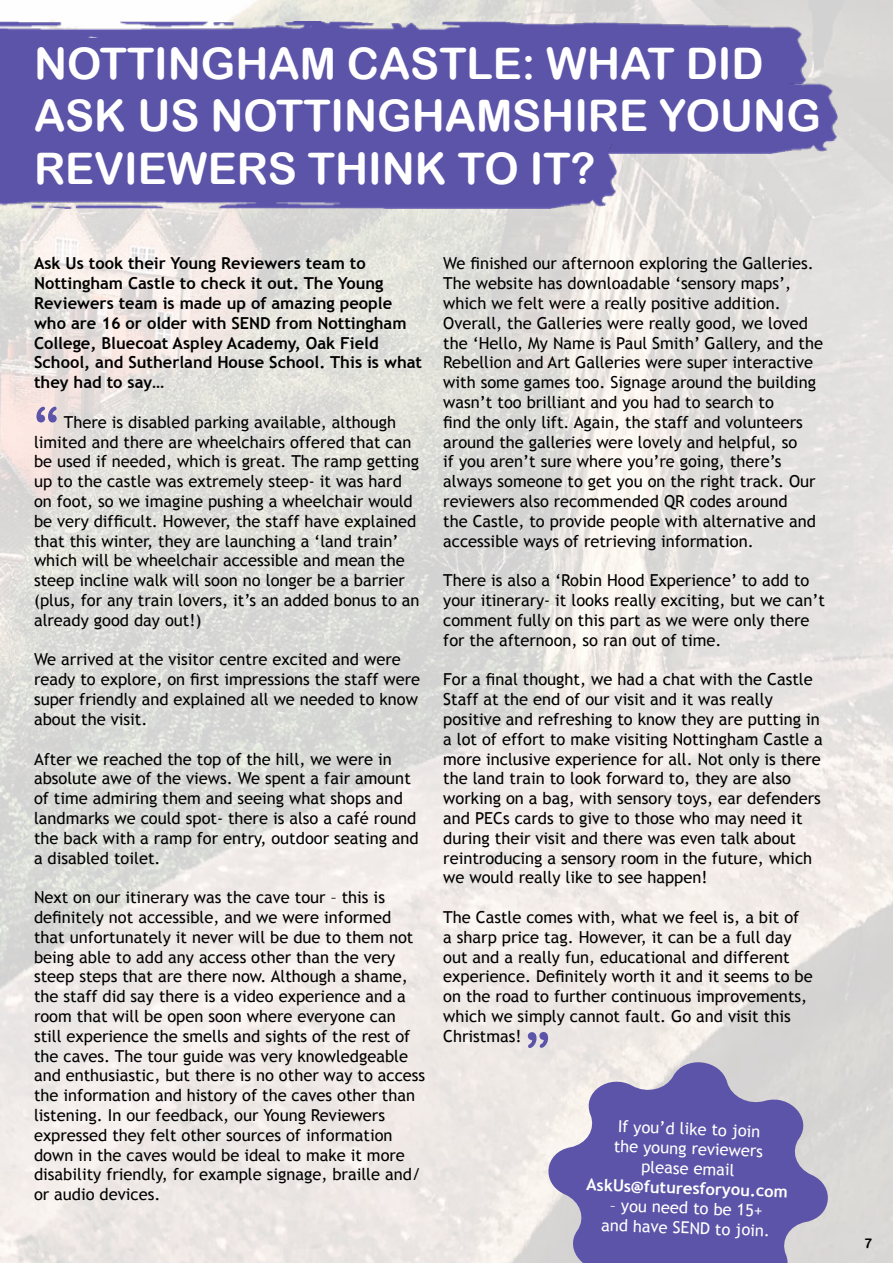
<style>
.page{position:relative;width:893px;height:1263px;background:#fff}
.page>*{position:absolute;margin:0;border:0;box-sizing:border-box;transform-origin:0 0}
.t1{font:54px "Arial Rounded MT Bold";color:#5c54a8}
.t2{font:43.5px/52.2px "Arial Rounded MT Bold";color:#fff}
.t3{font:16.5px/19.8px "Trebuchet MS";color:#000}
.t4{font:700 16.5px/19.8px "Trebuchet MS";color:#000}
.t5{font:16.5px/19.8px "Trebuchet MS";color:#fff;text-align:center}
.t6{font:700 16.5px "Trebuchet MS";color:#fff}
.t7{font:13.5px "Arial Rounded MT Bold";color:#000}
</style>
<div class="page">
<img style="left:0;top:0;width:893px;height:1263px">
<img style="left:0;top:21px;width:807px;height:57px">
<img style="left:616px;top:78px;width:221px;height:75px">
<img style="left:0;top:142px;width:616px;height:66px">
<div style="left:0;top:38px;width:585px;height:158px;background:#5c54a8"></div>
<div style="left:444px;top:38px;width:345px;height:104px;background:#5c54a8"></div>
<svg style="left:540px;top:1055px;width:296px;height:208px;background:#8a83b9"></svg>
<svg style="left:528px;top:1032px;width:20px;height:16px"></svg>
<h2 class="t2" style="left:34px;top:37px;width:788px">NOTTINGHAM CASTLE: WHAT DID<br>ASK US NOTTINGHAMSHIRE YOUNG<br>REVIEWERS THINK TO IT?</h2>
<p class="t4" style="left:34px;top:254px;width:390px">Ask Us took their Young Reviewers team to Nottingham Castle to check it out. The Young Reviewers team is made up of amazing people who are 16 or older with SEND from Nottingham College, Bluecoat Aspley Academy, Oak Field School, and Sutherland House School. This is what they had to say…</p>
<p class="t3" style="left:34px;top:412px;width:387px;text-indent:30px">There is disabled parking available, although limited and there are wheelchairs offered that can be used if needed, which is great. The ramp getting up to the castle was extremely steep- it was hard on foot, so we imagine pushing a wheelchair would be very difficult. However, the staff have explained that this winter, they are launching a ‘land train’ which will be wheelchair accessible and mean the steep incline walk will soon no longer be a barrier (plus, for any train lovers, it’s an added bonus to an already good day out!)</p>
<p class="t3" style="left:34px;top:650px;width:388px">We arrived at the visitor centre excited and were ready to explore, on first impressions the staff were super friendly and explained all we needed to know about the visit.</p>
<p class="t3" style="left:34px;top:749px;width:386px">After we reached the top of the hill, we were in absolute awe of the views. We spent a fair amount of time admiring them and seeing what shops and landmarks we could spot- there is also a café round the back with a ramp for entry, outdoor seating and a disabled toilet.</p>
<p class="t3" style="left:34px;top:887px;width:393px">Next on our itinerary was the cave tour – this is definitely not accessible, and we were informed that unfortunately it never will be due to them not being able to add any access other than the very steep steps that are there now. Although a shame, the staff did say there is a video experience and a room that will be open soon where everyone can still experience the smells and sights of the rest of the caves. The tour guide was very knowledgeable and enthusiastic, but there is no other way to access the information and history of the caves other than listening. In our feedback, our Young Reviewers expressed they felt other sources of information down in the caves would be ideal to make it more disability friendly, for example signage, braille and/ or audio devices.</p>
<h1 class="t1" style="left:34px;top:395px;width:26px">“</h1>
<p class="t3" style="left:443px;top:254px;width:381px">We finished our afternoon exploring the Galleries.<br>The website has downloadable ‘sensory maps’, which we felt were a really positive addition.<br>Overall, the Galleries were really good, we loved the ‘Hello, My Name is Paul Smith’ Gallery, and the Rebellion and Art Galleries were super interactive with some games too. Signage around the building wasn’t too brilliant and you had to search to<br>find the only lift. Again, the staff and volunteers around the galleries were lovely and helpful, so<br>if you aren’t sure where you’re going, there’s always someone to get you on the right track. Our reviewers also recommended QR codes around<br>the Castle, to provide people with alternative and accessible ways of retrieving information.</p>
<p class="t3" style="left:443px;top:571px;width:383px">There is also a ‘Robin Hood Experience’ to add to your itinerary- it looks really exciting, but we can’t comment fully on this part as we were only there for the afternoon, so ran out of time.</p>
<p class="t3" style="left:443px;top:670px;width:381px">For a final thought, we had a chat with the Castle Staff at the end of our visit and it was really positive and refreshing to know they are putting in a lot of effort to make visiting Nottingham Castle a more inclusive experience for all. Not only is there the land train to look forward to, they are also working on a bag, with sensory toys, ear defenders and PECs cards to give to those who may need it during their visit and there was even talk about reintroducing a sensory room in the future, which we would really like to see happen!</p>
<p class="t3" style="left:443px;top:907px;width:371px">The Castle comes with, what we feel is, a bit of<br>a sharp price tag. However, it can be a full day out and a really fun, educational and different experience. Definitely worth it and it seems to be on the road to further continuous improvements, which we simply cannot fault. Go and visit this Christmas!</p>
<p class="t5" style="left:615px;top:1116px;width:151px;rotate:2deg">If you’d like to join the young reviewers please email</p>
<p class="t6" style="left:587px;top:1174px;width:203px;rotate:2deg">AskUs@futuresforyou.com</p>
<p class="t5" style="left:602px;top:1195px;width:170px;rotate:2deg">– you need to be 15+ and have SEND to join.</p>
<p class="t7" style="left:864px;top:1235px;width:10px">7</p>
</div>
